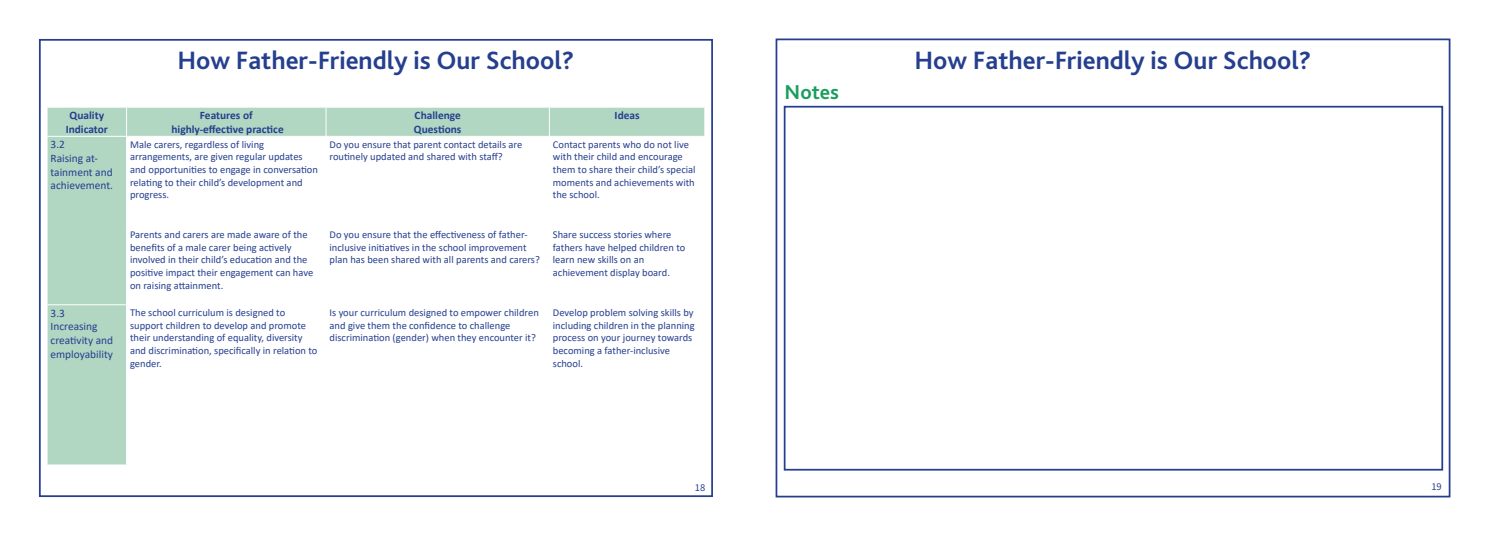
<style>
.page{position:relative;width:1489px;height:536px;background:#fff}
.page>*{position:absolute;margin:0;border:0;box-sizing:border-box;transform-origin:0 0}
.t1{font:700 26.25px "Bliss Pro";color:#253f8e}
.Header_2{font:700 21px "Bliss Pro";color:#199e5e}
.t2{font:11.38px/13.7px "Calibri";color:#253f8e}
.t3{font:700 11.38px "Calibri";color:#253f8e}
.t4{font:10.5px/12.6px "Calibri";color:#253f8e}
.t5{font:10.5px "Source Sans Pro";color:#253f8e}
</style>
<div class="page">
<div style="left:39px;top:39px;width:674px;height:458px;border:2px solid #253f8e"></div>
<div style="left:775px;top:39px;width:675px;height:458px;border:2px solid #253f8e"></div>
<div style="left:783px;top:106px;width:659px;height:364px;border:2px solid #253f8e"></div>
<svg style="left:48px;top:108px;width:656px;height:356px"></svg>
<svg style="left:47px;top:108px;width:1px;height:28px"></svg>
<svg style="left:126px;top:108px;width:1px;height:28px"></svg>
<svg style="left:325px;top:108px;width:1px;height:28px"></svg>
<svg style="left:549px;top:108px;width:1px;height:28px"></svg>
<svg style="left:704px;top:108px;width:1px;height:28px"></svg>
<hr style="left:47px;top:136px;width:79px;height:1px;background:#fff">
<hr style="left:126px;top:136px;width:200px;height:1px;background:#fff">
<hr style="left:126px;top:137px;width:1px;height:89px;background:#fff">
<hr style="left:326px;top:136px;width:223px;height:1px;background:#fff">
<hr style="left:325px;top:137px;width:1px;height:89px;background:#fff">
<hr style="left:549px;top:136px;width:156px;height:1px;background:#fff">
<hr style="left:549px;top:137px;width:1px;height:89px;background:#fff">
<hr style="left:126px;top:226px;width:200px;height:1px;background:#fff">
<hr style="left:126px;top:227px;width:1px;height:77px;background:#fff">
<hr style="left:326px;top:226px;width:223px;height:1px;background:#fff">
<hr style="left:325px;top:227px;width:1px;height:77px;background:#fff">
<hr style="left:549px;top:226px;width:156px;height:1px;background:#fff">
<hr style="left:549px;top:227px;width:1px;height:77px;background:#fff">
<hr style="left:47px;top:304px;width:79px;height:1px;background:#fff">
<hr style="left:126px;top:304px;width:200px;height:1px;background:#fff">
<hr style="left:126px;top:305px;width:1px;height:159px;background:#fff">
<hr style="left:326px;top:304px;width:223px;height:1px;background:#fff">
<hr style="left:325px;top:305px;width:1px;height:159px;background:#fff">
<hr style="left:549px;top:304px;width:156px;height:1px;background:#fff">
<hr style="left:549px;top:305px;width:1px;height:159px;background:#fff">
<p class="t3" style="left:70px;top:107px;width:36px">Quality</p>
<p class="t3" style="left:66px;top:121px;width:44px">Indicator</p>
<p class="t2" style="left:51px;top:137px;width:16px">3.2</p>
<p class="t2" style="left:51px;top:151px;width:64px">Raising at&shy;tainment and achievement.</p>
<p class="t2" style="left:51px;top:306px;width:16px">3.3</p>
<p class="t2" style="left:51px;top:319px;width:64px">Increasing creativity and employability</p>
<h1 class="t1" style="left:177px;top:44px;width:398px">How Father-Friendly is Our School?</h1>
<h1 class="t1" style="left:914px;top:44px;width:398px">How Father-Friendly is Our School?</h1>
<p class="t3" style="left:200px;top:107px;width:54px">Features of</p>
<p class="t3" style="left:171px;top:121px;width:114px">highly-effective practice</p>
<p class="t3" style="left:414px;top:107px;width:48px">Challenge</p>
<p class="t3" style="left:414px;top:121px;width:49px">Questions</p>
<p class="t3" style="left:614px;top:107px;width:27px">Ideas</p>
<p class="t4" style="left:130px;top:138px;width:136px">Male carers, regardless of living</p>
<p class="t4" style="left:130px;top:150px;width:189px">arrangements, are given regular updates and opportunities to engage in conversation relating to their child’s development and progress.</p>
<p class="t4" style="left:329px;top:138px;width:194px">Do you ensure that parent contact details are</p>
<p class="t4" style="left:329px;top:150px;width:175px">routinely updated and shared with staff?</p>
<p class="t4" style="left:553px;top:138px;width:144px">Contact parents who do not live with their child and encourage them to share their child’s special moments and achievements with the school.</p>
<p class="t4" style="left:130px;top:228px;width:185px">Parents and carers are made aware of the benefits of a male carer being actively involved in their child’s education and the positive impact their engagement can have on raising attainment.</p>
<p class="t4" style="left:329px;top:228px;width:199px">Do you ensure that the effectiveness of father-</p>
<p class="t4" style="left:329px;top:241px;width:212px">inclusive initiatives in the school improvement plan has been shared with all parents and carers?</p>
<p class="t4" style="left:553px;top:228px;width:134px">Share success stories where fathers have helped children to learn new skills on an</p>
<p class="t4" style="left:553px;top:266px;width:119px">achievement display board.</p>
<p class="t4" style="left:130px;top:306px;width:157px">The school curriculum is designed to</p>
<p class="t4" style="left:130px;top:319px;width:189px">support children to develop and promote their understanding of equality, diversity and discrimination, specifically in relation to gender.</p>
<p class="t4" style="left:329px;top:306px;width:211px">Is your curriculum designed to empower children and give them the confidence to challenge</p>
<p class="t4" style="left:329px;top:331px;width:208px">discrimination (gender) when they encounter it?</p>
<p class="t4" style="left:553px;top:306px;width:143px">Develop problem solving skills by including children in the planning process on your journey towards becoming a father-inclusive school.</p>
<p class="Header_2" style="left:784px;top:79px;width:56px">Notes</p>
<p class="t5" style="left:694px;top:480px;width:12px">18</p>
<p class="t5" style="left:1431px;top:480px;width:12px">19</p>
</div>
